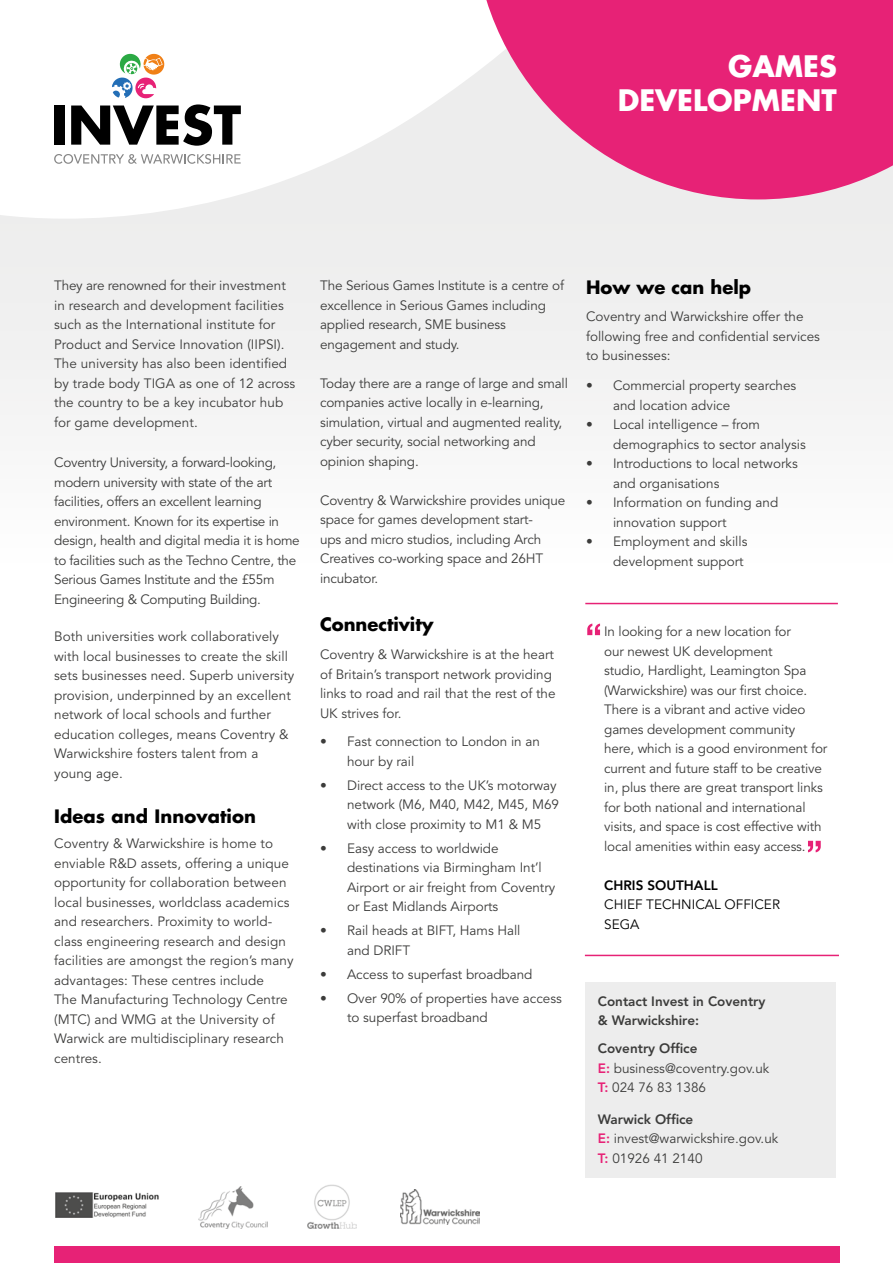
<style>
.page{position:relative;width:893px;height:1263px;background:#fff}
.page>*{position:absolute;margin:0;border:0;box-sizing:border-box;transform-origin:0 0}
.t1{font:700 28.8px/34.5px "Futura";color:#fff;text-align:right}
.t2{font:700 18px "Futura";color:#000}
.t3{font:13.5px/19.5px "Avenir";letter-spacing:-.005em;color:#3c3c3b}
.t4{font:800 13.5px/19.5px "Avenir";color:#3c3c3b}
.t5{font:13.5px/19.5px "Avenir";color:#000}
.t6{font:800 13.5px "Avenir";color:#000}
.s1{font-weight:800}
.s2{font-weight:800;color:#e72276}
</style>
<div class="page">
<svg style="left:0;top:75px;width:893px;height:561px"></svg>
<svg style="left:473px;top:0;width:420px;height:199px;background:#e85292"></svg>
<img style="left:198px;top:1186px;width:70px;height:42px">
<img style="left:55px;top:1193px;width:104px;height:25px">
<img style="left:307px;top:1184px;width:49px;height:45px">
<img style="left:401px;top:1189px;width:78px;height:35px">
<div style="left:54px;top:1247px;width:785px;height:16px;background:#e72276"></div>
<div style="left:585px;top:982px;width:251px;height:196px;background:#ededed"></div>
<hr style="left:585px;top:603px;width:253px;height:1px;background:#e72276">
<hr style="left:585px;top:955px;width:254px;height:1px;background:#e72276">
<svg style="left:587px;top:624px;width:13px;height:11px"></svg>
<svg style="left:808px;top:841px;width:13px;height:11px"></svg>
<div style="left:54px;top:106px;width:11px;height:39px;background:#000"></div>
<svg style="left:71px;top:53px;width:170px;height:93px"></svg>
<svg style="left:54px;top:154px;width:187px;height:10px"></svg>
<h1 class="t1" style="left:618px;top:48px;width:220px">GAMES<br>DEVELOPMENT</h1>
<p class="t3" style="left:54px;top:276px;width:243px">They are renowned for their investment in research and development facilities such as the International institute for Product and Service Innovation (IIPSI).<br>The university has also been identified by trade body TIGA as one of 12 across the country to be a key incubator hub for game development.</p>
<p class="t3" style="left:54px;top:453px;width:247px">Coventry University, a forward-looking, modern university with state of the art facilities, offers an excellent learning environment. Known for its expertise in design, health and digital media it is home to facilities such as the Techno Centre, the Serious Games Institute and the £55m Engineering &amp; Computing Building.</p>
<p class="t3" style="left:54px;top:627px;width:242px">Both universities work collaboratively with local businesses to create the skill sets businesses need. Superb university provision, underpinned by an excellent network of local schools and further education colleges, means Coventry &amp; Warwickshire fosters talent from a young age.</p>
<h2 class="t2" style="left:54px;top:804px;width:203px">Ideas and Innovation</h2>
<p class="t3" style="left:54px;top:834px;width:241px">Coventry &amp; Warwickshire is home to enviable R&amp;D assets, offering a unique opportunity for collaboration between local businesses, worldclass academics and researchers. Proximity to world&shy;class engineering research and design facilities are amongst the region’s many advantages: These centres include<br>The Manufacturing Technology Centre (MTC) and WMG at the University of Warwick are multidisciplinary research centres.</p>
<p class="t3" style="left:320px;top:276px;width:246px">The Serious Games Institute is a centre of excellence in Serious Games including applied research, SME business engagement and study.</p>
<p class="t3" style="left:320px;top:374px;width:249px">Today there are a range of large and small companies active locally in e-learning, simulation, virtual and augmented reality, cyber security, social networking and opinion shaping.</p>
<p class="t3" style="left:320px;top:491px;width:247px">Coventry &amp; Warwickshire provides unique space for games development start-<br>ups and micro studios, including Arch<br>Creatives co-working space and 26HT incubator.</p>
<h2 class="t2" style="left:320px;top:612px;width:115px">Connectivity</h2>
<p class="t3" style="left:320px;top:645px;width:237px">Coventry &amp; Warwickshire is at the heart of Britain’s transport network providing links to road and rail that the rest of the UK strives for.</p>
<p class="t3" style="left:347px;top:732px;width:194px;text-indent:-27px">• Fast connection to London in an hour by rail</p>
<p class="t3" style="left:347px;top:776px;width:213px;text-indent:-27px">• Direct access to the UK’s motorway network (M6, M40, M42, M45, M69 with close proximity to M1 &amp; M5</p>
<p class="t3" style="left:347px;top:839px;width:210px;text-indent:-27px">• Easy access to worldwide destinations via Birmingham Int’l<br>Airport or air freight from Coventry or East Midlands Airports</p>
<p class="t3" style="left:347px;top:921px;width:175px;text-indent:-27px">• Rail heads at BIFT, Hams Hall and DRIFT</p>
<p class="t3" style="left:320px;top:965px;width:214px">• Access to superfast broadband</p>
<p class="t3" style="left:347px;top:989px;width:216px;text-indent:-27px">• Over 90% of properties have access to superfast broadband</p>
<h2 class="t2" style="left:586px;top:276px;width:167px">How we can help</h2>
<p class="t3" style="left:586px;top:307px;width:235px">Coventry and Warwickshire offer the following free and confidential services to businesses:</p>
<p class="t3" style="left:613px;top:376px;width:185px;text-indent:-27px">• Commercial property searches and location advice</p>
<p class="t3" style="left:613px;top:415px;width:194px;text-indent:-27px">• Local intelligence – from demographics to sector analysis</p>
<p class="t3" style="left:613px;top:454px;width:186px;text-indent:-27px">• Introductions to local networks and organisations</p>
<p class="t3" style="left:613px;top:493px;width:167px;text-indent:-27px">• Information on funding and innovation support</p>
<p class="t3" style="left:586px;top:532px;width:163px;text-align:right">• Employment and skills development support</p>
<p class="t3" style="left:604px;top:622px;width:225px">In looking for a new location for<br>our newest UK development<br>studio, Hardlight, Leamington Spa (Warwickshire) was our first choice.<br>There is a vibrant and active video games development community here, which is a good environment for current and future staff to be creative in, plus there are great transport links for both national and international visits, and space is cost effective with local amenities within easy access.</p>
<p class="t6" style="left:604px;top:877px;width:115px">CHRIS SOUTHALL</p>
<p class="t5" style="left:604px;top:895px;width:177px">CHIEF TECHNICAL OFFICER<br>SEGA</p>
<p class="t4" style="left:598px;top:991px;width:169px">Contact Invest in Coventry &amp; Warwickshire:</p>
<p class="t3" style="left:598px;top:1039px;width:173px"><span class="s1">Coventry Office<br></span><span class="s2">E:</span> business@coventry.gov.uk<br><span class="s2">T:</span> 024 76 83 1386</p>
<p class="t3" style="left:598px;top:1109px;width:182px"><span class="s1">Warwick Office<br></span><span class="s2">E:</span> invest@warwickshire.gov.uk<br><span class="s2">T:</span> 01926 41 2140</p>
</div>
